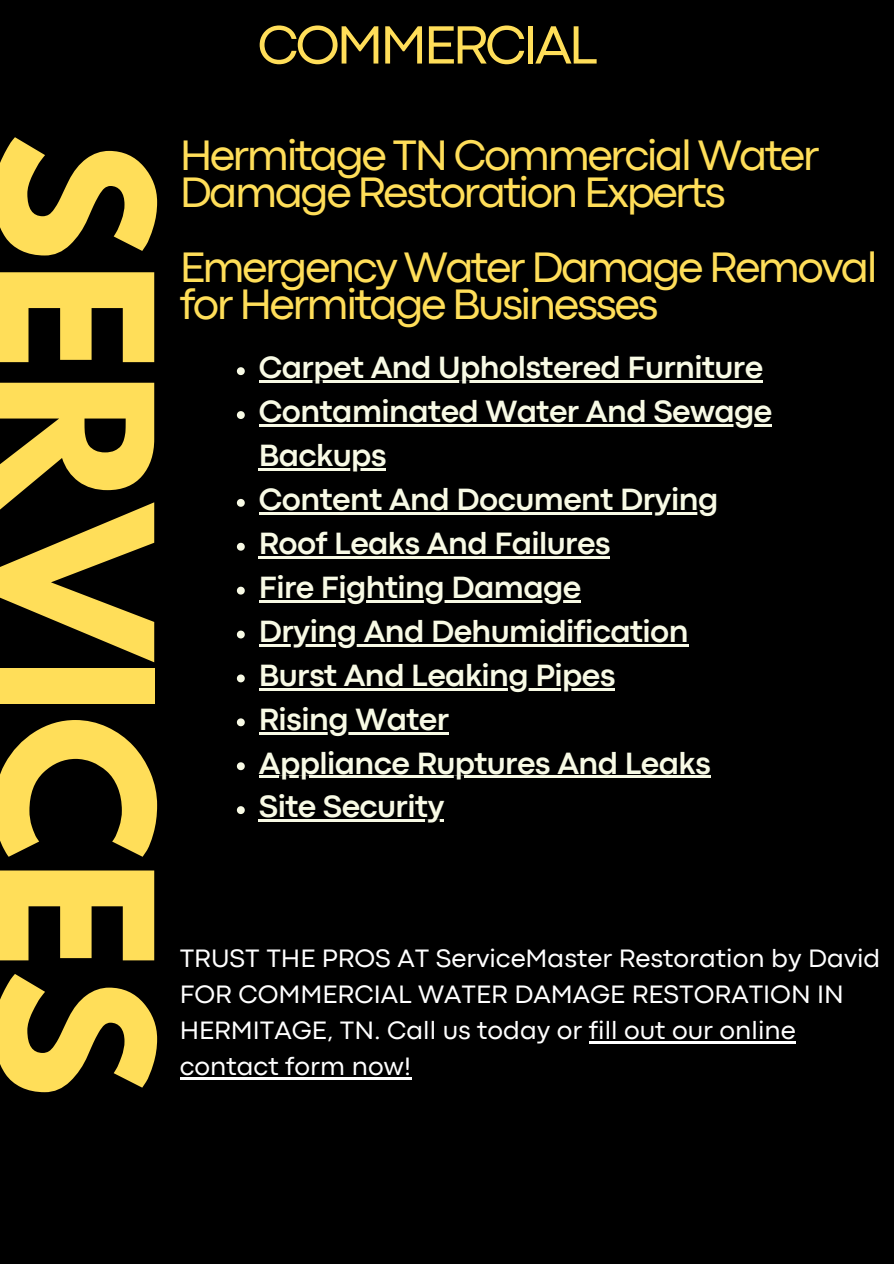
<style>
.page{position:relative;width:894px;height:1264px;background:#fff}
.page>*{position:absolute;margin:0;border:0;box-sizing:border-box;transform-origin:0 0}
.t1{font:700 190.35px "League Spartan";color:#ffde59}
.t2{font:56.1px "Codec Pro";letter-spacing:-.055em;color:#ffde59}
.t3{font:44.4px/37.3px "Codec Pro";letter-spacing:-.055em;color:#ffde59}
.t4{font:700 32.1px/43.8px "Codec Pro";letter-spacing:-.02em;color:#f8fae5}
.t5{font:26.25px/36px "Codec Pro";color:#fff}
</style>
<div class="page">
<div style="left:0;top:0;width:893px;height:1263px;background:#000"></div>
<svg style="left:237px;top:367px;width:8px;height:8px"></svg>
<hr style="left:259px;top:381px;width:240px;height:2px;background:#f8fae5">
<hr style="left:499px;top:381px;width:83px;height:2px;background:#f8fae5">
<hr style="left:582px;top:381px;width:180px;height:2px;background:#f8fae5">
<svg style="left:237px;top:411px;width:8px;height:8px"></svg>
<hr style="left:259px;top:424px;width:122px;height:3px;background:#f8fae5">
<hr style="left:381px;top:424px;width:390px;height:3px;background:#f8fae5">
<hr style="left:259px;top:468px;width:127px;height:3px;background:#f8fae5">
<svg style="left:237px;top:499px;width:8px;height:8px"></svg>
<hr style="left:259px;top:512px;width:458px;height:2px;background:#f8fae5">
<svg style="left:237px;top:543px;width:8px;height:7px"></svg>
<hr style="left:259px;top:556px;width:351px;height:2px;background:#f8fae5">
<svg style="left:237px;top:586px;width:8px;height:8px"></svg>
<hr style="left:259px;top:600px;width:321px;height:2px;background:#f8fae5">
<svg style="left:237px;top:630px;width:8px;height:8px"></svg>
<hr style="left:259px;top:644px;width:429px;height:2px;background:#f8fae5">
<svg style="left:237px;top:674px;width:8px;height:8px"></svg>
<hr style="left:259px;top:688px;width:355px;height:2px;background:#f8fae5">
<svg style="left:237px;top:718px;width:8px;height:8px"></svg>
<hr style="left:259px;top:732px;width:189px;height:2px;background:#f8fae5">
<svg style="left:237px;top:762px;width:8px;height:8px"></svg>
<hr style="left:259px;top:775px;width:246px;height:3px;background:#f8fae5">
<hr style="left:505px;top:775px;width:205px;height:3px;background:#f8fae5">
<svg style="left:237px;top:806px;width:8px;height:8px"></svg>
<hr style="left:259px;top:819px;width:185px;height:3px;background:#f8fae5">
<hr style="left:588px;top:1041px;width:207px;height:2px;background:#fff">
<hr style="left:180px;top:1077px;width:231px;height:2px;background:#fff">
<h2 class="t2" style="left:257px;top:25px;width:342px">COMMERCIAL</h2>
<h1 class="t1" style="left:168px;top:133px;width:966px;rotate:90deg">SERVICES</h1>
<p class="t3" style="left:180px;top:140px;width:641px">Hermitage TN Commercial Water<br>Damage Restoration Experts</p>
<p class="t3" style="left:180px;top:252px;width:699px">Emergency Water Damage Removal for Hermitage Businesses</p>
<h3 class="t4" style="left:259px;top:348px;width:505px">Carpet And Upholstered Furniture</h3>
<h3 class="t4" style="left:259px;top:392px;width:515px">Contaminated Water And Sewage</h3>
<p class="t4" style="left:259px;top:436px;width:461px">Backups<br>Content And Document Drying<br>Roof Leaks And Failures</p>
<p class="t4" style="left:259px;top:567px;width:324px">Fire Fighting Damage</p>
<p class="t4" style="left:259px;top:611px;width:431px">Drying And Dehumidification</p>
<p class="t4" style="left:259px;top:655px;width:358px">Burst And Leaking Pipes</p>
<p class="t4" style="left:259px;top:699px;width:192px">Rising Water</p>
<p class="t4" style="left:259px;top:743px;width:453px">Appliance Ruptures And Leaks</p>
<p class="t4" style="left:259px;top:787px;width:187px">Site Security</p>
<p class="t5" style="left:180px;top:942px;width:702px">TRUST THE PROS AT ServiceMaster Restoration by David FOR COMMERCIAL WATER DAMAGE RESTORATION IN HERMITAGE, TN. Call us today or fill out our online contact form now!</p>
</div>
